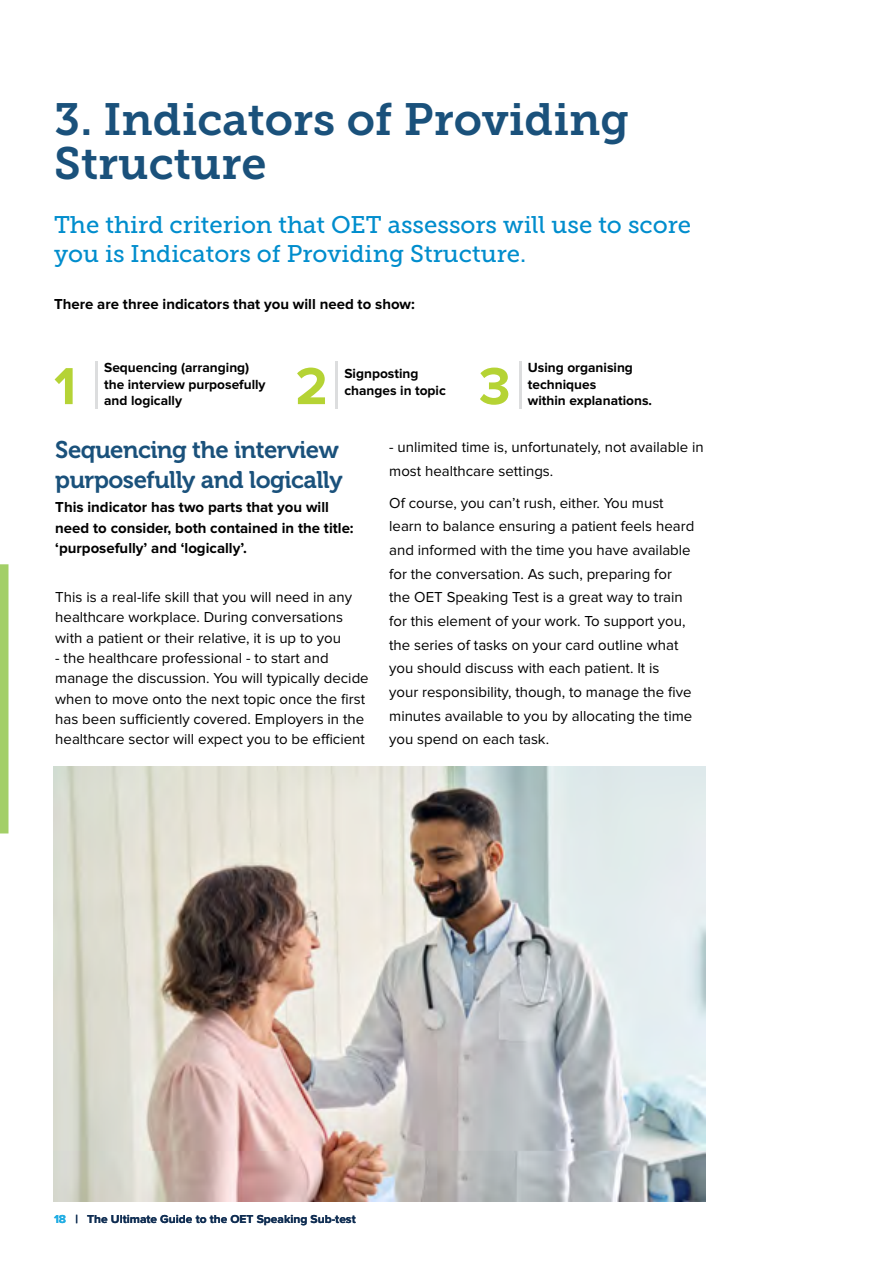
<style>
.page{position:relative;width:893px;height:1263px;background:#fff}
.page>*{position:absolute;margin:0;border:0;box-sizing:border-box;transform-origin:0 0}
.t1{font:700 54px "Proxima Nova";color:#b5d334}
.t2{font:700 54px "Proxima Nova";color:#b5d336}
.t3{font:45px/43.5px "Museo Slab 700";color:#1a517b}
.t4{font:24px/28.8px "Museo Slab 500";color:#008dcd}
.t5{font:24px/29.5px "Museo 700";letter-spacing:-.02em;color:#1a517b}
.t6{font:15px/23.7px "Proxima Nova";color:#000}
.t7{font:700 15px/20.2px "Proxima Nova";color:#000}
.t8{font:700 13.65px/16.5px "Proxima Nova";color:#000}
.t9{font:700 12px "Proxima Nova";color:#0f2d52}
.s1{color:#21ade3}
</style>
<div class="page">
<img style="left:53px;top:767px;width:652px;height:434px">
<div style="left:0;top:564px;width:9px;height:269px;background:#a3cf67"></div>
<hr style="left:95px;top:361px;width:3px;height:47px;background:#dcddde">
<hr style="left:336px;top:361px;width:2px;height:47px;background:#dcddde">
<hr style="left:519px;top:361px;width:2px;height:47px;background:#dcddde">
<h2 class="t3" style="left:54px;top:98px;width:576px">3. Indicators of Providing<br>Structure</h2>
<h3 class="t4" style="left:54px;top:210px;width:639px">The third criterion that OET assessors will use to score you is Indicators of Providing Structure.</h3>
<p class="t7" style="left:54px;top:295px;width:362px">There are three indicators that you will need to show:</p>
<p class="t8" style="left:104px;top:360px;width:163px">Sequencing (arranging) the interview purposefully and logically</p>
<p class="t8" style="left:344px;top:366px;width:103px">Signposting changes in topic</p>
<p class="t8" style="left:528px;top:360px;width:107px">Using organising techniques</p>
<h1 class="t2" style="left:54px;top:355px;width:24px">1</h1>
<h1 class="t1" style="left:295px;top:355px;width:34px">2</h1>
<h1 class="t1" style="left:479px;top:355px;width:33px">3</h1>
<p class="t8" style="left:528px;top:393px;width:126px">within explanations.</p>
<h3 class="t5" style="left:55px;top:435px;width:289px">Sequencing the interview purposefully and logically</h3>
<p class="t7" style="left:55px;top:497px;width:300px">This indicator has two parts that you will need to consider, both contained in the title: ‘purposefully’ and ‘logically’.</p>
<p class="t6" style="left:55px;top:587px;width:298px;line-height:20.2px">This is a real-life skill that you will need in any healthcare workplace. During conversations with a patient or their relative, it is up to you</p>
<p class="t6" style="left:55px;top:648px;width:315px;line-height:20.2px">- the healthcare professional - to start and manage the discussion. You will typically decide when to move onto the next topic once the first has been sufficiently covered. Employers in the healthcare sector will expect you to be efficient</p>
<p class="t6" style="left:389px;top:435px;width:316px">- unlimited time is, unfortunately, not available in most healthcare settings.</p>
<p class="t6" style="left:389px;top:491px;width:307px">Of course, you can’t rush, either. You must learn to balance ensuring a patient feels heard and informed with the time you have available for the conversation. As such, preparing for the OET Speaking Test is a great way to train for this element of your work. To support you, the series of tasks on your card outline what you should discuss with each patient. It is<br>your responsibility, though, to manage the five minutes available to you by allocating the time you spend on each task.</p>
<p class="t9" style="left:54px;top:1212px;width:303px"><span class="s1">18</span> | The Ultimate Guide to the OET Speaking Sub-test</p>
</div>
